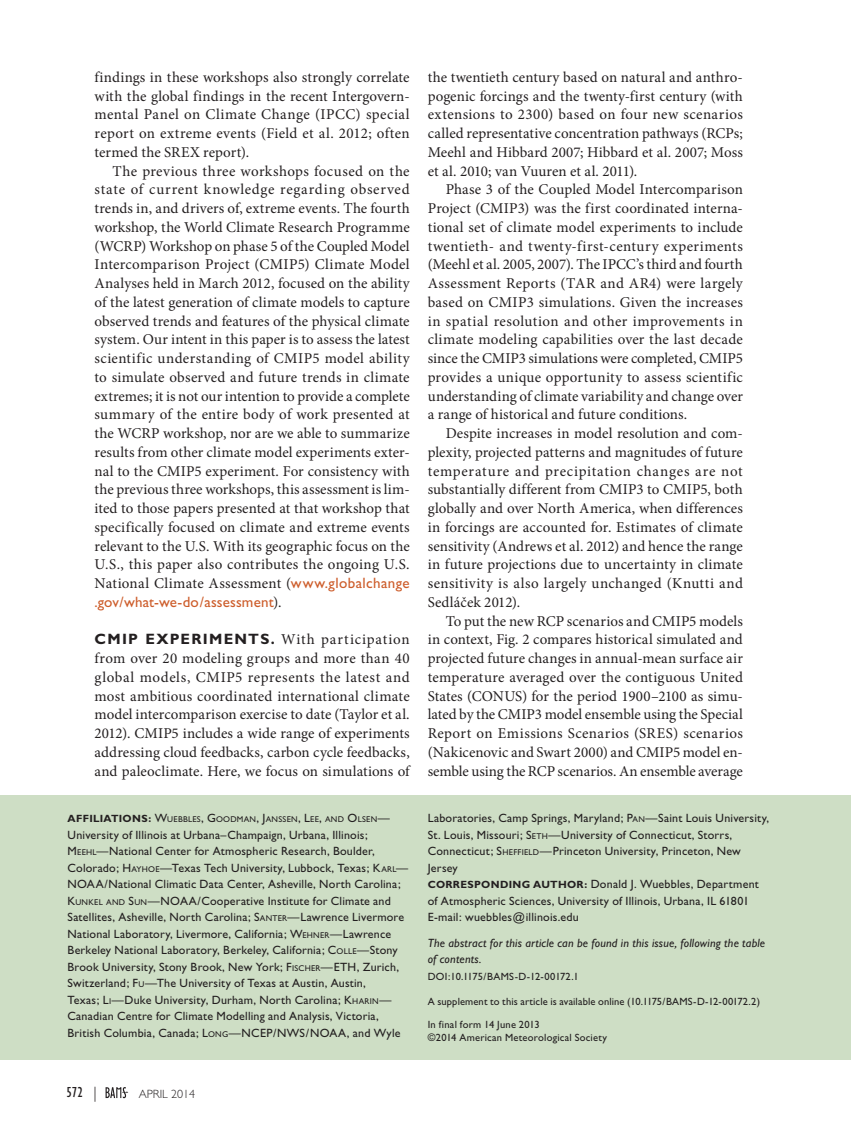
<style>
.page{position:relative;width:851px;height:1134px;background:#fff}
.page>*{position:absolute;margin:0;border:0;box-sizing:border-box;transform-origin:0 0}
.t1{font:15px/18.8px "Minion Pro";letter-spacing:.01em;color:#231f20;text-align:justify}
.t2{font:15px "Gill Sans";letter-spacing:.01em;color:#cd5d2b}
.t3{font:condensed 15px "Gill Sans";color:#231f20}
.t4{font:12px/16.5px "Gill Sans";letter-spacing:.015em;color:#231f20}
.t5{font:italic 12px/16.5px "Gill Sans";letter-spacing:.015em;color:#231f20}
.t6{font:300 12px "Gill Sans";color:#231f20}
.t7{font:10.5px/22.5px "Gill Sans";letter-spacing:.015em;color:#231f20}
.t8{font:8.4px "Gill Sans";letter-spacing:.035em;color:#231f20}
.s1{font-family:"Gill Sans";color:#cd5d2b}
.s2{font-family:"Minion Pro";color:#231f20}
.s3{font-family:"Gill Sans";font-weight:700}
.s4{font-weight:700;font-size:10.5px}
.s5{font-size:12px}
.s6{font-style:inherit}
.s7{font-size:8.4px}
.s8{font-weight:300;font-stretch:normal}
</style>
<div class="page">
<div style="left:0;top:795px;width:850px;height:264px;background:#cedec5"></div>
<svg style="left:105px;top:1087px;width:23px;height:11px"></svg>
<p class="t1" style="left:94px;top:68px;width:317px">findings in these workshops also strongly correlate with the global findings in the recent Intergovern&shy;mental Panel on Climate Change (IPCC) special report on extreme events (Field et al. 2012; often termed the SREX report).</p>
<p class="t1" style="left:94px;top:161px;width:317px;text-indent:18px">The previous three workshops focused on the state of current knowledge regarding observed trends in, and drivers of, extreme events. The fourth workshop, the World Climate Research Programme (WCRP) Workshop on phase 5 of the Coupled Model Intercomparison Project (CMIP5) Climate Model Analyses held in March 2012, focused on the ability of the latest generation of climate models to capture observed trends and features of the physical climate system. Our intent in this paper is to assess the latest scientific understanding of CMIP5 model ability to simulate observed and future trends in climate extremes; it is not our intention to provide a complete summary of the entire body of work presented at the WCRP workshop, nor are we able to summarize results from other climate model experiments exter&shy;nal to the CMIP5 experiment. For consistency with the previous three workshops, this assessment is lim&shy;ited to those papers presented at that workshop that specifically focused on climate and extreme events relevant to the U.S. With its geographic focus on the U.S., this paper also contributes the ongoing U.S.<br>National Climate Assessment (<span class="s1">www.globalchange</span></p>
<p class="t2" style="left:94px;top:593px;width:188px">.gov/what-we-do/assessment<span class="s2">).</span></p>
<p class="t1" style="left:94px;top:630px;width:317px"><span class="s3">CMIP EXPERIMENTS.</span> With participation from over 20 modeling groups and more than 40 global models, CMIP5 represents the latest and most ambitious coordinated international climate model intercomparison exercise to date (Taylor et al.<br>2012). CMIP5 includes a wide range of experiments addressing cloud feedbacks, carbon cycle feedbacks, and paleoclimate. Here, we focus on simulations of</p>
<p class="t8" style="left:68px;top:815px;width:324px"><span class="s4">AFFILIATIONS:</span> <span class="s5">W</span>UEBBLES<span class="s5">, G</span>OODMAN<span class="s5">, J</span>ANSSEN<span class="s5">, L</span>EE<span class="s5">,</span> AND <span class="s5">O</span>LSEN<span class="s5">—</span></p>
<p class="t4" style="left:67px;top:826px;width:342px">University of Illinois at Urbana–Champaign, Urbana, Illinois; <span class="s6">M</span><span class="s7">EEHL</span>—National Center for Atmospheric Research, Boulder, Colorado; <span class="s6">H</span> <span class="s7">AYHOE</span>—Texas Tech University, Lubbock, Texas; <span class="s6">K</span><span class="s7">ARL</span>— NOAA/National Climatic Data Center, Asheville, North Carolina; <span class="s6">K</span><span class="s7">UNKEL AND</span> <span class="s6">S</span><span class="s7">UN</span>—NOAA/Cooperative Institute for Climate and Satellites, Asheville, North Carolina; <span class="s6">S</span><span class="s7">ANTER</span>—Lawrence Livermore National Laboratory, Livermore, California; <span class="s6">W</span><span class="s7">EHNER</span>—Lawrence Berkeley National Laboratory, Berkeley, California; <span class="s6">C</span><span class="s7">OLLE</span>—Stony Brook University, Stony Brook, New York; <span class="s6">F</span><span class="s7">ISCHER</span>—ETH, Zurich, Switzerland; F<span class="s7">U</span>—The University of Texas at Austin, Austin,<br>Texas; <span class="s6">L</span><span class="s7">I</span>—Duke University, Durham, North Carolina; <span class="s6">K</span><span class="s7">HARIN</span>— Canadian Centre for Climate Modelling and Analysis, Victoria, British Columbia, Canada; <span class="s6">L</span><span class="s7">ONG</span>—NCEP/NWS/NOAA, and Wyle</p>
<p class="t1" style="left:428px;top:68px;width:317px">the twentieth century based on natural and anthro&shy;pogenic forcings and the twenty-first century (with extensions to 2300) based on four new scenarios called representative concentration pathways (RCPs; Meehl and Hibbard 2007; Hibbard et al. 2007; Moss et al. 2010; van Vuuren et al. 2011).</p>
<p class="t1" style="left:428px;top:180px;width:317px;text-indent:18px">Phase 3 of the Coupled Model Intercomparison Project (CMIP3) was the first coordinated interna&shy;tional set of climate model experiments to include twentieth- and twenty-first-century experiments (Meehl et al. 2005, 2007). The IPCC’s third and fourth Assessment Reports (TAR and AR4) were largely based on CMIP3 simulations. Given the increases in spatial resolution and other improvements in climate modeling capabilities over the last decade since the CMIP3 simulations were completed, CMIP5 provides a unique opportunity to assess scientific understanding of climate variability and change over a range of historical and future conditions.</p>
<p class="t1" style="left:428px;top:424px;width:317px;text-indent:18px">Despite increases in model resolution and com&shy;plexity, projected patterns and magnitudes of future temperature and precipitation changes are not substantially different from CMIP3 to CMIP5, both globally and over North America, when differences in forcings are accounted for. Estimates of climate sensitivity (Andrews et al. 2012) and hence the range in future projections due to uncertainty in climate sensitivity is also largely unchanged (Knutti and Sedláček 2012).</p>
<p class="t1" style="left:428px;top:611px;width:317px;text-indent:18px">To put the new RCP scenarios and CMIP5 models in context, Fig. 2 compares historical simulated and projected future changes in annual-mean surface air temperature averaged over the contiguous United States (CONUS) for the period 1900–2100 as simu&shy;lated by the CMIP3 model ensemble using the Special Report on Emissions Scenarios (SRES) scenarios (Nakicenovic and Swart 2000) and CMIP5 model en&shy;semble using the RCP scenarios. An ensemble average</p>
<p class="t4" style="left:427px;top:810px;width:343px">Laboratories, Camp Springs, Maryland; <span class="s6">P</span><span class="s7">AN</span>—Saint Louis University, St. Louis, Missouri; <span class="s6">S</span><span class="s7">ETH</span>—University of Connecticut, Storrs, Connecticut; <span class="s6">S</span><span class="s7">HEFFIELD</span>—Princeton University, Princeton, New Jersey<br><span class="s4">CORRESPONDING AUTHOR:</span> Donald J. Wuebbles, Department of Atmospheric Sciences, University of Illinois, Urbana, IL 61801<br>E-mail: wuebbles@illinois.edu</p>
<p class="t5" style="left:428px;top:934px;width:339px">The abstract for this article can be found in this issue, following the table of contents.</p>
<p class="t7" style="left:428px;top:965px;width:152px">DOI:10.1175/BAMS-D-12-00172.1</p>
<p class="t7" style="left:428px;top:990px;width:334px">A supplement to this article is available online (10.1175/BAMS-D-12-00172.2)<br>In final form 14 June 2013</p>
<p class="t7" style="left:428px;top:1026px;width:181px">©2014 American Meteorological Society</p>
<p class="t3" style="left:66px;top:1084px;width:32px">572 <span class="s8">|</span></p>
<p class="t6" style="left:139px;top:1087px;width:58px">APRIL 2014</p>
</div>
